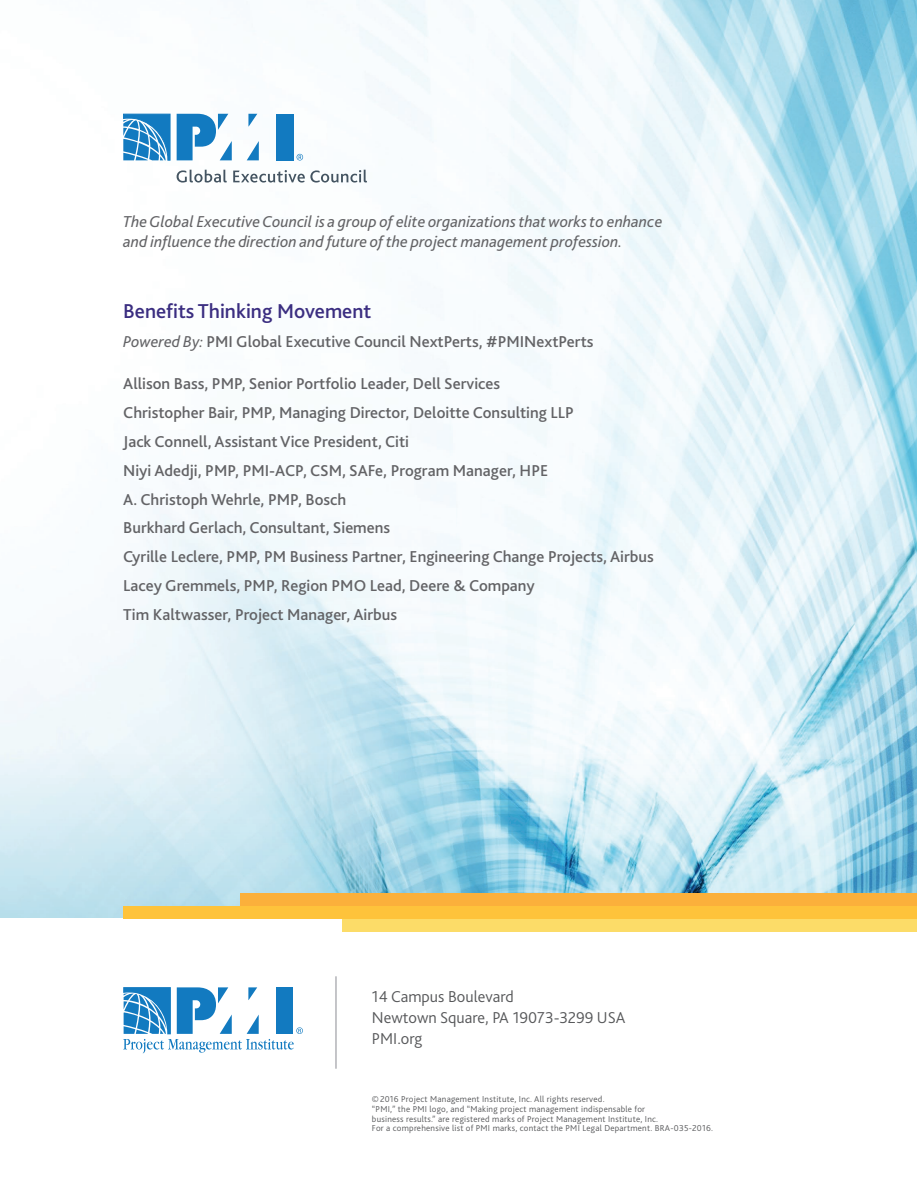
<style>
.page{position:relative;width:917px;height:1188px;background:#fff}
.page>*{position:absolute;margin:0;border:0;box-sizing:border-box;transform-origin:0 0}
.t1{font:500 21px "Bliss 2";color:#3b2e81}
.t2{font:500 16.5px/28.8px "Bliss 2";color:#636366}
.t3{font:italic 16.5px/19.5px "Bliss 2";color:#636366}
.t4{font:300 16.5px/21px "Bliss 2";color:#57585a}
.t5{font:300 9px/9.8px "Bliss 2";letter-spacing:.025em;color:#57585a}
.s1{font-weight:400;font-style:italic}
</style>
<div class="page">
<img style="left:0;top:0;width:917px;height:750px">
<svg style="left:0;top:750px;width:917px;height:168px;background:#bbe0ed"></svg>
<svg style="left:248px;top:114px;width:9px;height:13px"></svg>
<div style="left:276px;top:114px;width:17px;height:46px;background:#127ac0"></div>
<svg style="left:247px;top:141px;width:12px;height:19px"></svg>
<svg style="left:177px;top:114px;width:55px;height:46px"></svg>
<svg style="left:123px;top:113px;width:48px;height:48px;background:#4898ce"></svg>
<svg style="left:296px;top:154px;width:7px;height:6px"></svg>
<svg style="left:177px;top:170px;width:50px;height:13px"></svg>
<svg style="left:233px;top:170px;width:134px;height:13px"></svg>
<hr style="left:335px;top:976px;width:2px;height:93px;background:#b2b3b7">
<svg style="left:123px;top:987px;width:180px;height:66px"></svg>
<div style="left:240px;top:893px;width:677px;height:13px;background:#fbb03b"></div>
<div style="left:123px;top:906px;width:794px;height:13px;background:#fec33b"></div>
<div style="left:342px;top:919px;width:575px;height:13px;background:#fcdc68"></div>
<p class="t3" style="left:123px;top:212px;width:541px">The Global Executive Council is a group of elite organizations that works to enhance and influence the direction and future of the project management profession.</p>
<p class="t1" style="left:123px;top:298px;width:250px">Benefits Thinking Movement</p>
<p class="t2" style="left:123px;top:327px;width:472px"><span class="s1">Powered By:</span> PMI Global Executive Council NextPerts, #PMINextPerts</p>
<p class="t2" style="left:123px;top:369px;width:532px">Allison Bass, PMP, Senior Portfolio Leader, Dell Services<br>Christopher Bair, PMP, Managing Director, Deloitte Consulting LLP<br>Jack Connell, Assistant Vice President, Citi<br>Niyi Adedji, PMP, PMI-ACP, CSM, SAFe, Program Manager, HPE<br>A. Christoph Wehrle, PMP, Bosch<br>Burkhard Gerlach, Consultant, Siemens<br>Cyrille Leclere, PMP, PM Business Partner, Engineering Change Projects, Airbus Lacey Gremmels, PMP, Region PMO Lead, Deere &amp; Company<br>Tim Kaltwasser, Project Manager, Airbus</p>
<p class="t4" style="left:372px;top:986px;width:255px">14 Campus Boulevard<br>Newtown Square, PA 19073-3299 USA<br>PMI.org</p>
<p class="t5" style="left:372px;top:1094px;width:343px">© 2016 Project Management Institute, Inc. All rights reserved.<br>“PMI,” the PMI logo, and “Making project management indispensable for<br>business results.” are registered marks of Project Management Institute, Inc.<br>For a comprehensive list of PMI marks, contact the PMI Legal Department. BRA-035-2016.</p>
</div>
